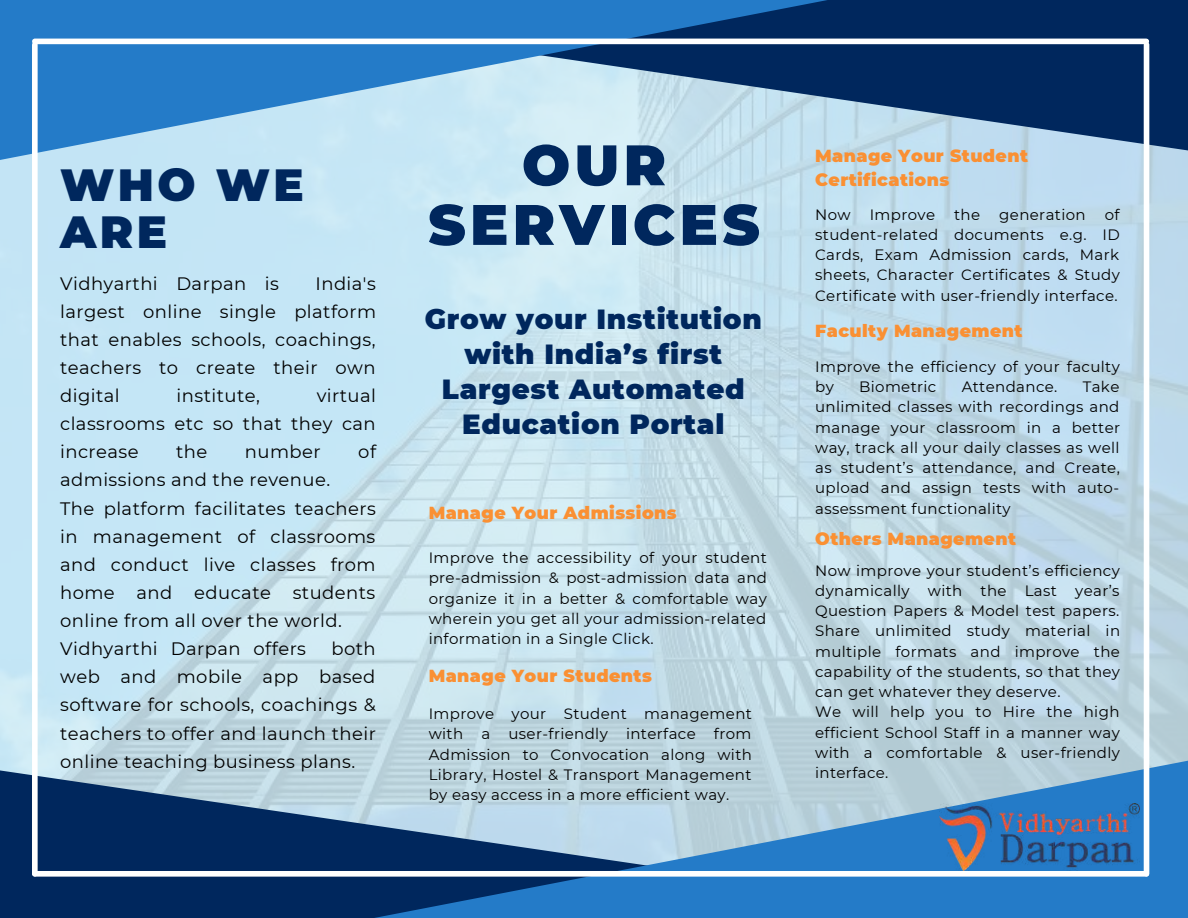
<style>
.page{position:relative;width:1188px;height:918px;background:#fff}
.page>*{position:absolute;margin:0;border:0;box-sizing:border-box;transform-origin:0 0}
.t1{font:900 57px/59.7px "Montserrat";letter-spacing:.075em;color:#00275d;text-align:center}
.t2{font:900 45px/47.2px "Montserrat";letter-spacing:.075em;color:#00275d}
.t3{font:900 27.75px/34.8px "Montserrat";letter-spacing:.025em;color:#00275d;text-align:center}
.t4{font:18px/28.2px "Montserrat";letter-spacing:.025em;color:#000;text-align:justify}
.t5{font:900 17.4px/23.7px "Montserrat";letter-spacing:.025em;color:#fa9033}
.t6{font:15px/20.2px "Montserrat";letter-spacing:.025em;color:#000;text-align:justify}
</style>
<div class="page">
<img style="left:0;top:155px;width:1188px;height:611px">
<svg style="left:903px;top:0;width:285px;height:155px;background:#244878"></svg>
<svg style="left:0;top:766px;width:284px;height:152px;background:#214573"></svg>
<svg style="left:0;top:0;width:903px;height:167px;background:#669dcb"></svg>
<svg style="left:284px;top:754px;width:904px;height:164px;background:#6899c3"></svg>
<div style="left:1144px;top:45px;width:5px;height:829px;background:#fff"></div>
<div style="left:32px;top:45px;width:6px;height:829px;background:#fff"></div>
<div style="left:35px;top:39px;width:1111px;height:5px;background:#fff"></div>
<div style="left:35px;top:871px;width:1111px;height:6px;background:#fff"></div>
<img style="left:939px;top:803px;width:200px;height:68px">
<h2 class="t2" style="left:60px;top:161px;width:245px">WHO WE<br>ARE</h2>
<p class="t4" style="left:60px;top:269px;width:220px">Vidhyarthi Darpan is</p>
<p class="t4" style="left:60px;top:269px;width:317px;text-indent:255px">India's largest online single platform that enables schools, coachings, teachers to create their own digital</p>
<p class="t4" style="left:60px;top:382px;width:317px;text-indent:257px">virtual classrooms etc so that they can increase</p>
<p class="t4" style="left:177px;top:382px;width:85px">institute,</p>
<p class="t4" style="left:176px;top:438px;width:33px">the</p>
<p class="t4" style="left:245px;top:438px;width:77px">number</p>
<p class="t4" style="left:358px;top:438px;width:19px">of</p>
<p class="t4" style="left:60px;top:466px;width:317px;text-align:left">admissions and the revenue.<br>The platform facilitates teachers in management of classrooms and conduct live classes from home and educate students online from all over the world.<br>Vidhyarthi Darpan offers</p>
<p class="t4" style="left:60px;top:635px;width:317px;text-indent:271px">both web and mobile app based software for schools, coachings &amp; teachers to offer and launch their online teaching business plans.</p>
<h1 class="t1" style="left:428px;top:135px;width:333px">OUR<br>SERVICES</h1>
<h3 class="t3" style="left:425px;top:302px;width:339px">Grow your Institution with India’s first<br>Largest Automated<br>Education Portal</h3>
<p class="t5" style="left:429px;top:501px;width:250px">Manage Your Admissions</p>
<p class="t6" style="left:429px;top:548px;width:340px">Improve the accessibility of your student pre-admission &amp; post-admission data and organize it in a better &amp; comfortable way wherein you get all your admission-related information in a Single Click.</p>
<p class="t5" style="left:429px;top:664px;width:225px">Manage Your Students</p>
<p class="t6" style="left:429px;top:704px;width:325px">Improve your Student management with a user-friendly interface from Admission to Convocation along with Library, Hostel &amp; Transport Management by easy access in a more efficient way.</p>
<p class="t5" style="left:815px;top:144px;width:214px">Manage Your Student<br>Certifications</p>
<p class="t6" style="left:815px;top:204px;width:306px;text-indent:290px">of student-related documents e.g. ID Cards, Exam Admission cards, Mark sheets, Character Certificates &amp; Study Certificate with user-friendly interface.</p>
<p class="t6" style="left:815px;top:204px;width:37px">Now</p>
<p class="t6" style="left:870px;top:204px;width:67px">Improve</p>
<p class="t6" style="left:954px;top:204px;width:28px">the</p>
<p class="t6" style="left:999px;top:204px;width:88px">generation</p>
<p class="t5" style="left:815px;top:319px;width:209px">Faculty Management</p>
<p class="t6" style="left:815px;top:356px;width:306px">Improve the efficiency of your faculty by</p>
<p class="t6" style="left:815px;top:377px;width:306px;text-indent:268px">Take unlimited classes with recordings and manage your classroom in a better way, track all your daily classes as well as student’s attendance, and Create, upload and assign tests with auto&shy;assessment functionality</p>
<p class="t5" style="left:815px;top:527px;width:202px">Others Management</p>
<p class="t6" style="left:815px;top:560px;width:307px;text-align:left">Now improve your student’s efficiency dynamically with the Last year’s<br>Question Papers &amp; Model test papers.<br>Share unlimited study material in multiple formats and improve the capability of the students, so that they can get whatever they deserve.<br>We will help you to Hire the high efficient School Staff in a manner way with a comfortable &amp; user-friendly interface.</p>
<p class="t6" style="left:859px;top:377px;width:79px">Biometric</p>
<p class="t6" style="left:962px;top:377px;width:97px">Attendance.</p>
</div>
